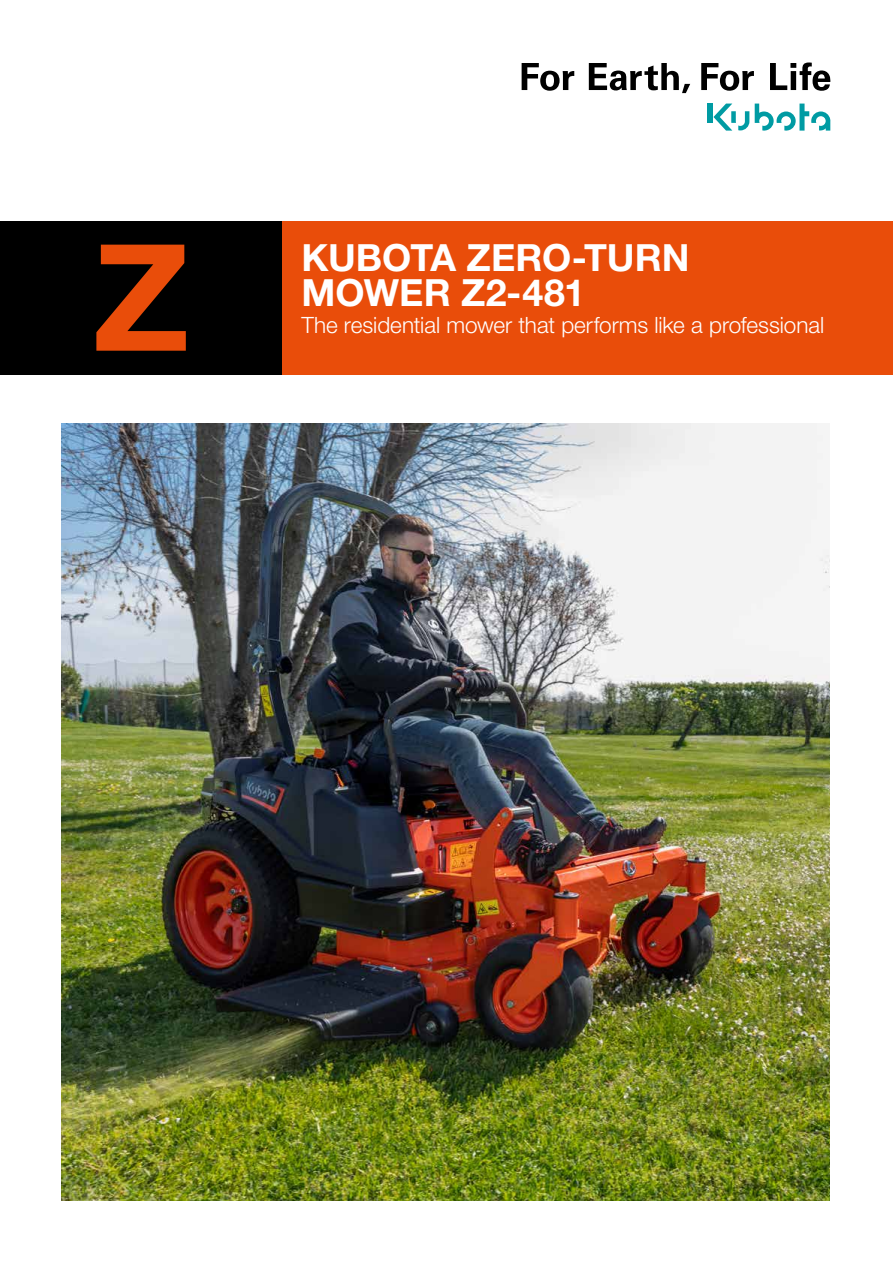
<style>
.page{position:relative;width:893px;height:1263px;background:#fff}
.page>*{position:absolute;margin:0;border:0;box-sizing:border-box;transform-origin:0 0}
.t1{font:700 148.5px "Helvetica Neue LT Pro";color:#e94d0a}
.t2{font:700 37.5px/34.5px "Helvetica Neue LT Pro";color:#fff}
.t3{font:300 22.5px "Helvetica Neue LT Pro";letter-spacing:-.005em;color:#fff}
</style>
<div class="page">
<div style="left:0;top:222px;width:282px;height:153px;background:#000"></div>
<div style="left:707px;top:104px;width:5px;height:19px;background:#009ba3"></div>
<svg style="left:713px;top:104px;width:36px;height:27px"></svg>
<svg style="left:755px;top:104px;width:75px;height:27px"></svg>
<svg style="left:701px;top:63px;width:53px;height:28px"></svg>
<svg style="left:522px;top:63px;width:52px;height:28px"></svg>
<svg style="left:589px;top:63px;width:101px;height:30px"></svg>
<svg style="left:770px;top:63px;width:60px;height:28px"></svg>
<div style="left:282px;top:221px;width:611px;height:153px;background:#e94d0a"></div>
<img style="left:62px;top:423px;width:767px;height:777px">
<h1 class="t1" style="left:93px;top:206px;width:98px">Z</h1>
<h2 class="t2" style="left:301px;top:240px;width:390px">KUBOTA ZERO-TURN<br>MOWER Z2-481</h2>
<p class="t3" style="left:301px;top:311px;width:524px">The residential mower that performs like a professional</p>
</div>
